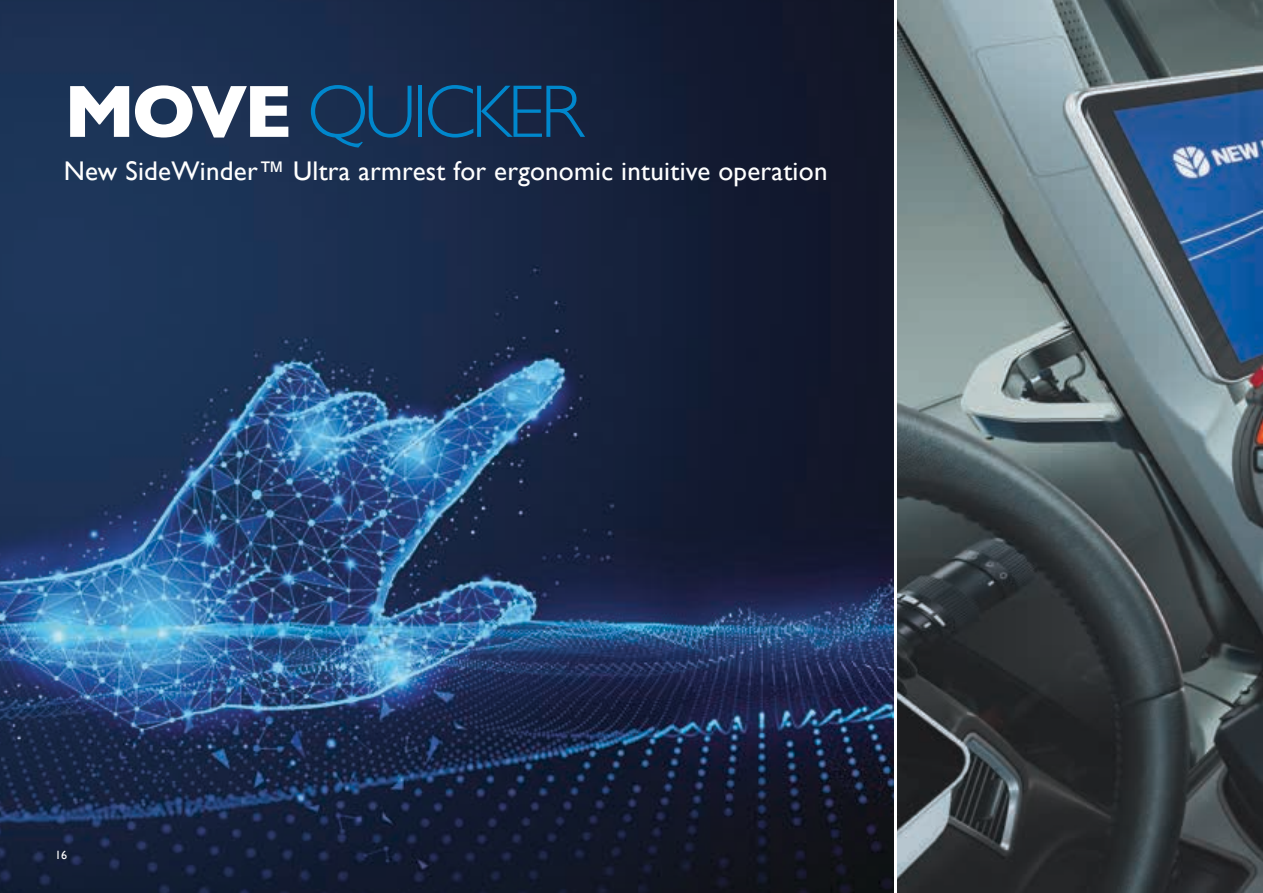
<style>
.page{position:relative;width:1263px;height:893px;background:#fff}
.page>*{position:absolute;margin:0;border:0;box-sizing:border-box;transform-origin:0 0}
.t1{font:300 75px "Gill Sans";letter-spacing:-.05em;color:#0087cc}
.t2{font:27px "Gill Sans";letter-spacing:.01em;color:#fff}
.t3{font:12px "Gill Sans";color:#fff}
.s1{font-weight:700;color:#fff}
</style>
<div class="page">
<img style="left:0;top:0;width:893px;height:893px">
<img style="left:897px;top:0;width:366px;height:893px">
<h1 class="t1" style="left:64px;top:53px;width:521px"><span class="s1">MOVE</span> QUICKER</h1>
<p class="t2" style="left:64px;top:155px;width:765px">New SideWinder™ Ultra armrest for ergonomic intuitive operation</p>
<p class="t3" style="left:55px;top:848px;width:13px">16</p>
</div>
